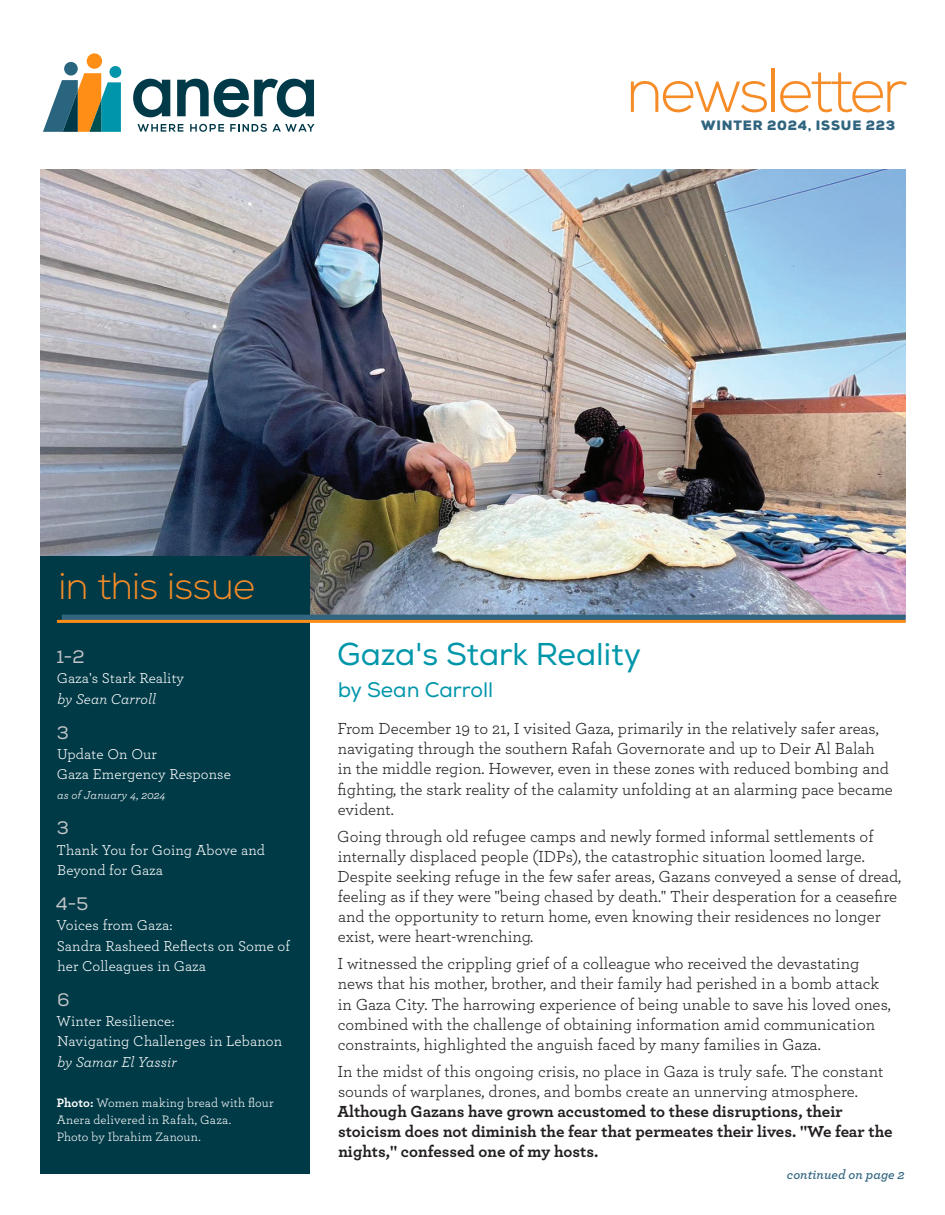
<style>
.page{position:relative;width:945px;height:1215px;background:#fff}
.page>*{position:absolute;margin:0;border:0;box-sizing:border-box;transform-origin:0 0}
.t1{font:300 61.5px "Nexa";letter-spacing:-.05em;color:#f68c27}
.t2{font:300 37.5px "Nexa";letter-spacing:-.015em;color:#f68c27}
.t3{font:31.5px "Nexa";color:#0096aa}
.t4{font:21px "Nexa";color:#0096aa}
.t5{font:18px "Nexa";color:#c3c5c8}
.t6{font:16.8px/20.1px "Archer";color:#231f20}
.t7{font:700 16.8px/20.1px "Archer";color:#231f20}
.t8{font:15px/20.2px "Archer";letter-spacing:.01em;color:#fff}
.t9{font:italic 600 13.5px "Archer";color:#30647f}
.t10{font:900 13.2px "Nexa";letter-spacing:.065em;color:#30647f}
.t11{font:12.75px/17.2px "Archer";letter-spacing:.015em;color:#fff}
.t12{font:italic 12px "Archer";letter-spacing:.01em;color:#fff}
.s1{font-style:italic}
.s2{font-weight:700}
.s3{font-weight:400}
</style>
<div class="page">
<img style="left:40px;top:170px;width:866px;height:445px">
<div style="left:40px;top:556px;width:270px;height:618px;background:#003a47"></div>
<div style="left:64px;top:62px;width:14px;height:14px;background:#29657e;border-radius:50%"></div>
<div style="left:87px;top:53px;width:15px;height:16px;background:#ff8e16;border-radius:50%"></div>
<div style="left:109px;top:66px;width:12px;height:12px;background:#0095aa;border-radius:50%"></div>
<svg style="left:43px;top:73px;width:78px;height:59px"></svg>
<svg style="left:133px;top:79px;width:37px;height:38px"></svg>
<svg style="left:177px;top:79px;width:137px;height:38px"></svg>
<svg style="left:137px;top:124px;width:46px;height:8px"></svg>
<svg style="left:190px;top:124px;width:34px;height:8px"></svg>
<svg style="left:230px;top:124px;width:85px;height:8px"></svg>
<svg style="left:62px;top:615px;width:844px;height:5px;background:#34647c"></svg>
<hr style="left:57px;top:620px;width:849px;height:3px;background:#ff8e16">
<p class="t1" style="left:626px;top:55px;width:283px">newsletter</p>
<p class="t10" style="left:701px;top:117px;width:196px">WINTER 2024, ISSUE 223</p>
<p class="t2" style="left:58px;top:564px;width:198px">in this issue</p>
<p class="t5" style="left:57px;top:646px;width:29px">1-2</p>
<p class="t8" style="left:57px;top:667px;width:129px">Gaza's Stark Reality <span class="s1">by Sean Carroll</span></p>
<p class="t5" style="left:57px;top:722px;width:14px">3</p>
<p class="t8" style="left:57px;top:743px;width:176px">Update On Our<br>Gaza Emergency Response</p>
<p class="t12" style="left:57px;top:787px;width:110px">as of January 4, 2024</p>
<p class="t5" style="left:57px;top:817px;width:14px">3</p>
<p class="t8" style="left:57px;top:839px;width:210px">Thank You for Going Above and<br>Beyond for Gaza</p>
<p class="t5" style="left:56px;top:893px;width:34px">4-5</p>
<p class="t8" style="left:56px;top:914px;width:235px">Voices from Gaza:<br>Sandra Rasheed Reflects on Some of her Colleagues in Gaza</p>
<p class="t5" style="left:57px;top:989px;width:14px">6</p>
<p class="t8" style="left:57px;top:1010px;width:227px">Winter Resilience:<br>Navigating Challenges in Lebanon <span class="s1">by Samar El Yassir</span></p>
<p class="t11" style="left:57px;top:1093px;width:219px"><span class="s2">Photo:</span> Women making bread with flour<br>Anera delivered in Rafah, Gaza.<br>Photo by Ibrahim Zanoun.</p>
<p class="t3" style="left:337px;top:635px;width:305px">Gaza's Stark Reality</p>
<p class="t4" style="left:338px;top:677px;width:157px">by Sean Carroll</p>
<p class="t6" style="left:337px;top:718px;width:557px">From December 19 to 21, I visited Gaza, primarily in the relatively safer areas, navigating through the southern Rafah Governorate and up to Deir Al Balah<br>in the middle region. However, even in these zones with reduced bombing and fighting, the stark reality of the calamity unfolding at an alarming pace became evident.</p>
<p class="t6" style="left:337px;top:825px;width:566px">Going through old refugee camps and newly formed informal settlements of internally displaced people (IDPs), the catastrophic situation loomed large.<br>Despite seeking refuge in the few safer areas, Gazans conveyed a sense of dread, feeling as if they were "being chased by death." Their desperation for a ceasefire and the opportunity to return home, even knowing their residences no longer exist, were heart-wrenching.</p>
<p class="t6" style="left:337px;top:953px;width:555px">I witnessed the crippling grief of a colleague who received the devastating news that his mother, brother, and their family had perished in a bomb attack in Gaza City. The harrowing experience of being unable to save his loved ones, combined with the challenge of obtaining information amid communication constraints, highlighted the anguish faced by many families in Gaza.</p>
<p class="t7" style="left:337px;top:1060px;width:557px"><span class="s3">In the midst of this ongoing crisis, no place in Gaza is truly safe. The constant sounds of warplanes, drones, and bombs create an unnerving atmosphere.<br></span>Although Gazans have grown accustomed to these disruptions, their stoicism does not diminish the fear that permeates their lives. "We fear the nights," confessed one of my hosts.</p>
<p class="t9" style="left:787px;top:1164px;width:119px">continued on page 2</p>
</div>
